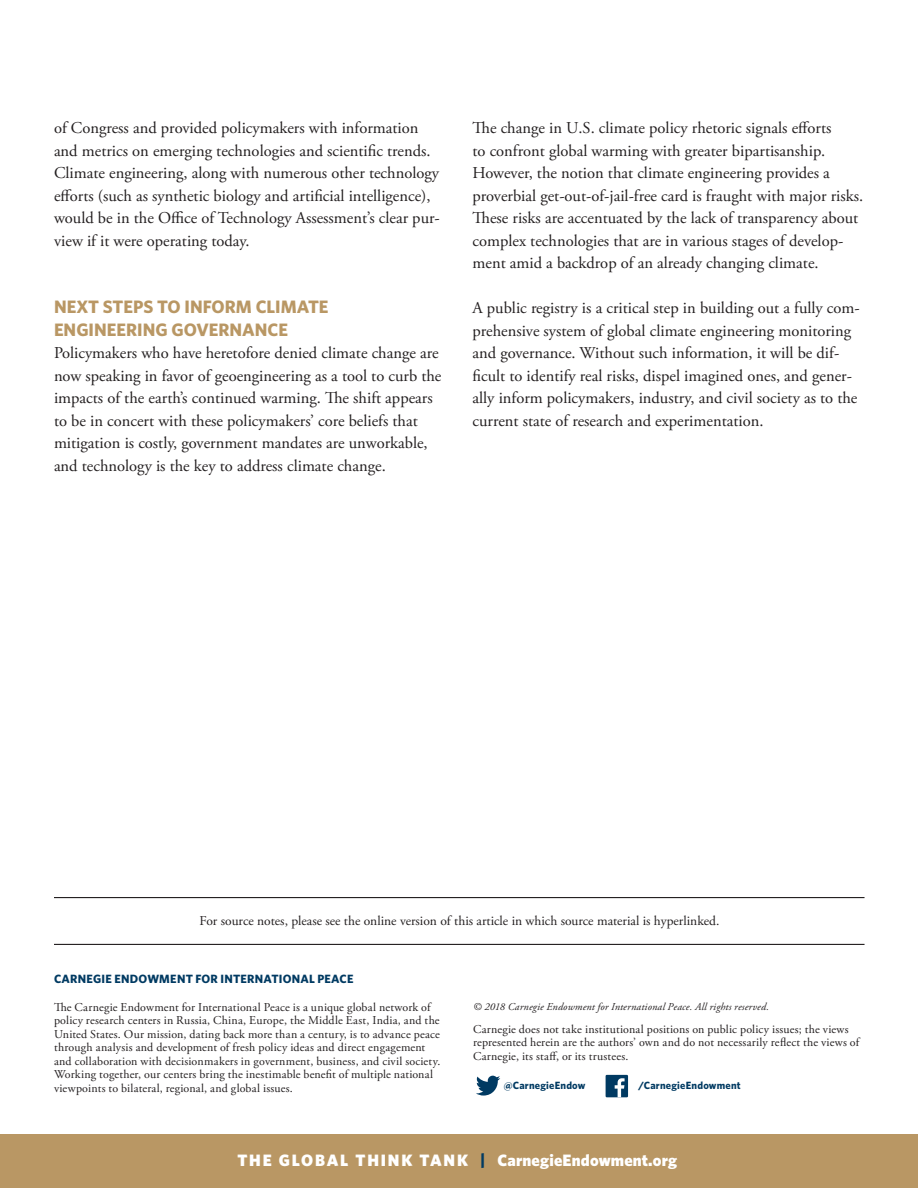
<style>
.page{position:relative;width:918px;height:1188px;background:#fff}
.page>*{position:absolute;margin:0;border:0;box-sizing:border-box;transform-origin:0 0}
.SUBHEAD_A{font:700 18px/22.5px "Whitney";color:#b99764}
.Body_Text{font:16.5px/22.5px "Adobe Garamond Pro";color:#231f20}
.t1{font:900 16.5px "Whitney";letter-spacing:.01em;color:#fff}
.Notes{font:13.5px "Adobe Garamond Pro";color:#231f20}
.t2{font:12px/13.5px "Adobe Garamond Pro";letter-spacing:.015em;color:#231f20}
.t3{font:700 12px "Whitney";letter-spacing:.015em;color:#003a62}
.t4{font:italic 10.5px "Adobe Garamond Pro";letter-spacing:.02em;color:#231f20}
.t5{font:700 10.5px "Whitney";letter-spacing:.02em;color:#003a62}
.s1{color:#003a62}
</style>
<div class="page">
<div style="left:0;top:1134px;width:918px;height:54px;background:#b99764"></div>
<hr style="left:54px;top:944px;width:811px;height:1px;background:#231f20">
<svg style="left:476px;top:1076px;width:24px;height:20px"></svg>
<div style="left:606px;top:1075px;width:22px;height:22px;background:#003a62"></div>
<svg style="left:615px;top:1078px;width:10px;height:19px"></svg>
<hr style="left:54px;top:897px;width:811px;height:1px;background:#231f20">
<p class="Body_Text" style="left:54px;top:118px;width:387px">of Congress and provided policymakers with information and metrics on emerging technologies and scientific trends.<br>Climate engineering, along with numerous other technology efforts (such as synthetic biology and artificial intelligence), would be in the Office of Technology Assessment’s clear pur&shy;view if it were operating today.</p>
<p class="SUBHEAD_A" style="left:54px;top:296px;width:276px">NEXT STEPS TO INFORM CLIMATE<br>ENGINEERING GOVERNANCE</p>
<p class="Body_Text" style="left:54px;top:343px;width:389px">Policymakers who have heretofore denied climate change are now speaking in favor of geoengineering as a tool to curb the impacts of the earth’s continued warming. The shift appears to be in concert with these policymakers’ core beliefs that mitigation is costly, government mandates are unworkable, and technology is the key to address climate change.</p>
<p class="Body_Text" style="left:472px;top:118px;width:392px">The change in U.S. climate policy rhetoric signals efforts<br>to confront global warming with greater bipartisanship.<br>However, the notion that climate engineering provides a proverbial get-out-of-jail-free card is fraught with major risks.<br>These risks are accentuated by the lack of transparency about complex technologies that are in various stages of develop&shy;ment amid a backdrop of an already changing climate.</p>
<p class="Body_Text" style="left:472px;top:298px;width:389px">A public registry is a critical step in building out a fully com&shy;prehensive system of global climate engineering monitoring and governance. Without such information, it will be dif&shy;ficult to identify real risks, dispel imagined ones, and gener&shy;ally inform policymakers, industry, and civil society as to the current state of research and experimentation.</p>
<p class="Notes" style="left:200px;top:913px;width:521px">For source notes, please see the online version of this article in which source material is hyperlinked.</p>
<p class="t3" style="left:54px;top:970px;width:301px">CARNEGIE ENDOWMENT FOR INTERNATIONAL PEACE</p>
<p class="t2" style="left:54px;top:1000px;width:388px">The Carnegie Endowment for International Peace is a unique global network of policy research centers in Russia, China, Europe, the Middle East, India, and the United States. Our mission, dating back more than a century, is to advance peace through analysis and development of fresh policy ideas and direct engagement and collaboration with decisionmakers in government, business, and civil society.<br>Working together, our centers bring the inestimable benefit of multiple national viewpoints to bilateral, regional, and global issues.</p>
<p class="t4" style="left:473px;top:1001px;width:298px">© 2018 Carnegie Endowment for International Peace. All rights reserved.</p>
<p class="t2" style="left:473px;top:1023px;width:388px">Carnegie does not take institutional positions on public policy issues; the views represented herein are the authors’ own and do not necessarily reflect the views of<br>Carnegie, its staff, or its trustees.</p>
<p class="t5" style="left:504px;top:1078px;width:83px">@CarnegieEndow</p>
<p class="t5" style="left:639px;top:1078px;width:104px">/CarnegieEndowment</p>
<p class="t1" style="left:237px;top:1150px;width:441px">THE GLOBAL THINK TANK <span class="s1">|</span> CarnegieEndowment.org</p>
</div>
